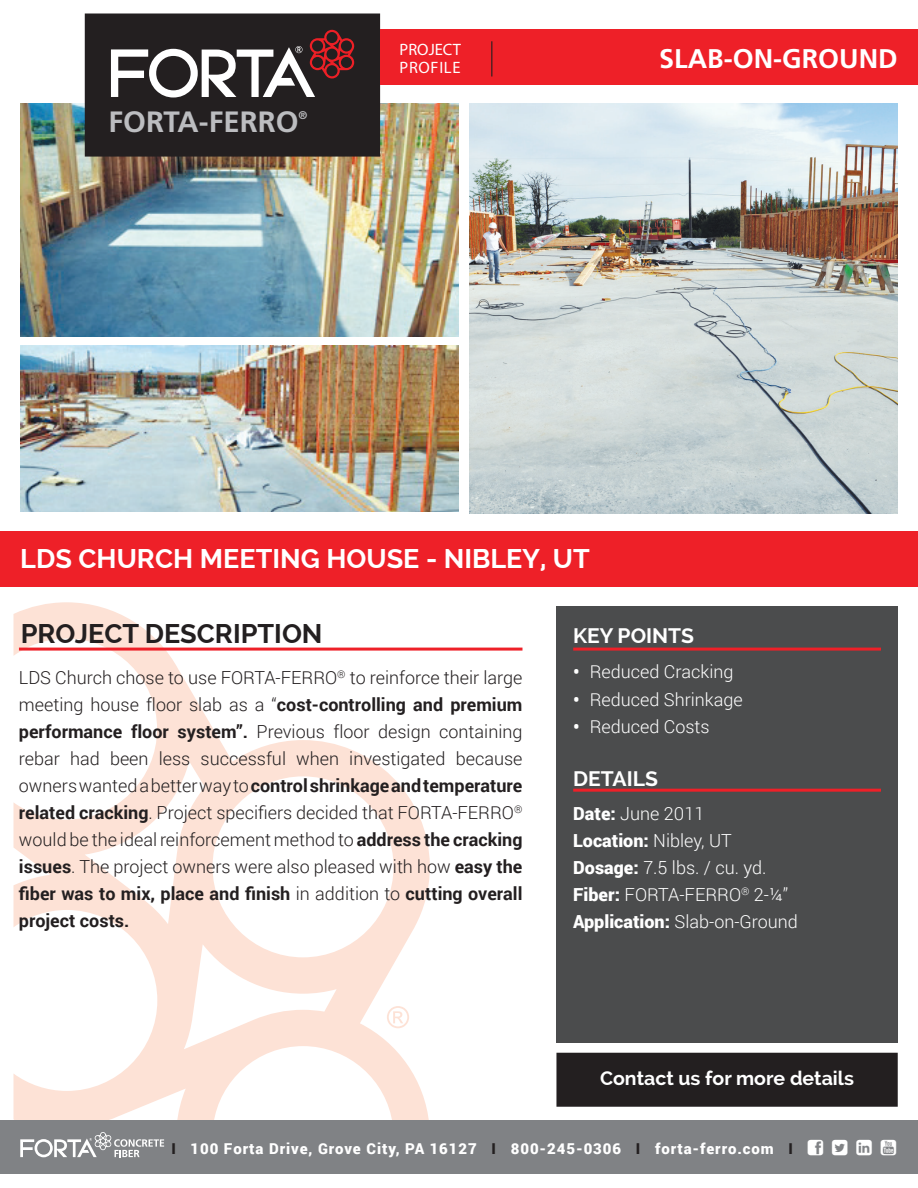
<style>
.page{position:relative;width:918px;height:1188px;background:#fff}
.page>*{position:absolute;margin:0;border:0;box-sizing:border-box;transform-origin:0 0}
.t1{font:700 29.4px "Frutiger";color:#bcbdc0}
.t2{font:700 27px "Raleway";color:#fff}
.t3{font:700 27px "Raleway";color:#231f20}
.t4{font:700 27px "Frutiger";color:#fff}
.t5{font:700 21px "Raleway";color:#fff}
.t6{font:700 19.5px "Raleway";color:#fff}
.t7{font:300 18px/27px "Roboto";color:#231f20;text-align:justify}
.t8{font:300 18px/27px "Roboto";color:#fff}
.t9{font:16.5px/18px "Myriad Pro";letter-spacing:.035em;color:#fff}
.t10{font:900 15px "Roboto";letter-spacing:.06em;color:#fff}
.t11{font:700 11.1px "Frutiger";color:#bcbdc0}
.s1{font-weight:700}
.s2{font-weight:900}
.s3{color:#231f20}
</style>
<div class="page">
<img style="left:470px;top:104px;width:428px;height:409px">
<img style="left:20px;top:104px;width:439px;height:233px">
<img style="left:20px;top:346px;width:439px;height:166px">
<div style="left:86px;top:14px;width:293px;height:142px;background:#231f20"></div>
<div style="left:85px;top:14px;width:295px;height:143px;border:2px solid #231f20"></div>
<svg style="left:14px;top:602px;width:416px;height:518px"></svg>
<svg style="left:387px;top:1006px;width:22px;height:22px"></svg>
<div style="left:556px;top:606px;width:342px;height:436px;background:#4b4c4d"></div>
<div style="left:0;top:531px;width:918px;height:56px;background:#ee2028"></div>
<div style="left:0;top:1120px;width:918px;height:54px;background:#808285"></div>
<svg style="left:20px;top:1132px;width:144px;height:25px"></svg>
<svg style="left:111px;top:30px;width:243px;height:68px"></svg>
<div style="left:380px;top:29px;width:538px;height:56px;background:#ee2028"></div>
<hr style="left:491px;top:41px;width:1px;height:36px;background:#231f20">
<div style="left:557px;top:1053px;width:340px;height:53px;background:#231f20"></div>
<div style="left:556px;top:1053px;width:342px;height:54px;border:2px solid #231f20"></div>
<hr style="left:19px;top:648px;width:503px;height:3px;background:#ee2028">
<hr style="left:573px;top:648px;width:308px;height:3px;background:#ee2028">
<hr style="left:573px;top:789px;width:308px;height:3px;background:#ee2028">
<h1 class="t1" style="left:109px;top:104px;width:192px">FORTA-FERRO</h1>
<p class="t11" style="left:299px;top:109px;width:10px">®</p>
<p class="t9" style="left:400px;top:40px;width:63px">PROJECT<br>PROFILE</p>
<h2 class="t4" style="left:659px;top:43px;width:240px">SLAB-ON-GROUND</h2>
<h2 class="t2" style="left:20px;top:543px;width:571px">LDS CHURCH MEETING HOUSE - NIBLEY, UT</h2>
<h2 class="t3" style="left:21px;top:618px;width:303px">PROJECT DESCRIPTION</h2>
<p class="t5" style="left:573px;top:624px;width:122px">KEY POINTS</p>
<p class="t8" style="left:573px;top:657px;width:162px"><span class="s1">•</span> Reduced Cracking</p>
<p class="t8" style="left:573px;top:685px;width:171px"><span class="s1">•</span> Reduced Shrinkage</p>
<p class="t8" style="left:573px;top:713px;width:138px"><span class="s1">•</span> Reduced Costs</p>
<p class="t5" style="left:573px;top:766px;width:86px">DETAILS</p>
<p class="t8" style="left:573px;top:800px;width:226px"><span class="s2">Date:</span> June 2011<br><span class="s2">Location:</span> Nibley, UT<br><span class="s2">Dosage:</span> 7.5 lbs. / cu. yd.<br><span class="s2">Fiber:</span> FORTA-FERRO<sup>®</sup> 2-¼”<br><span class="s2">Application:</span> Slab-on-Ground</p>
<p class="t7" style="left:19px;top:664px;width:505px">LDS Church chose to use FORTA-FERRO<sup>®</sup> to reinforce their large meeting house floor slab as a “<span class="s1">cost-controlling and premium performance floor system”.</span> Previous floor design containing rebar had been less successful when investigated because owners wanted a better way to <span class="s1">control shrinkage and temperature related cracking</span>. Project specifiers decided that FORTA-FERRO<sup>® </sup>would be the ideal reinforcement method to <span class="s1">address the cracking issues</span>. The project owners were also pleased with how <span class="s1">easy the fiber was to mix, place and finish</span> in addition to <span class="s1">cutting overall project costs.</span></p>
<p class="t6" style="left:600px;top:1067px;width:255px">Contact us for more details</p>
<p class="t10" style="left:171px;top:1138px;width:623px"><span class="s3">I</span> 100 Forta Drive, Grove City, PA 16127 <span class="s3">I</span> 800-245-0306 <span class="s3">I</span> forta-ferro.com <span class="s3">I</span></p>
</div>
